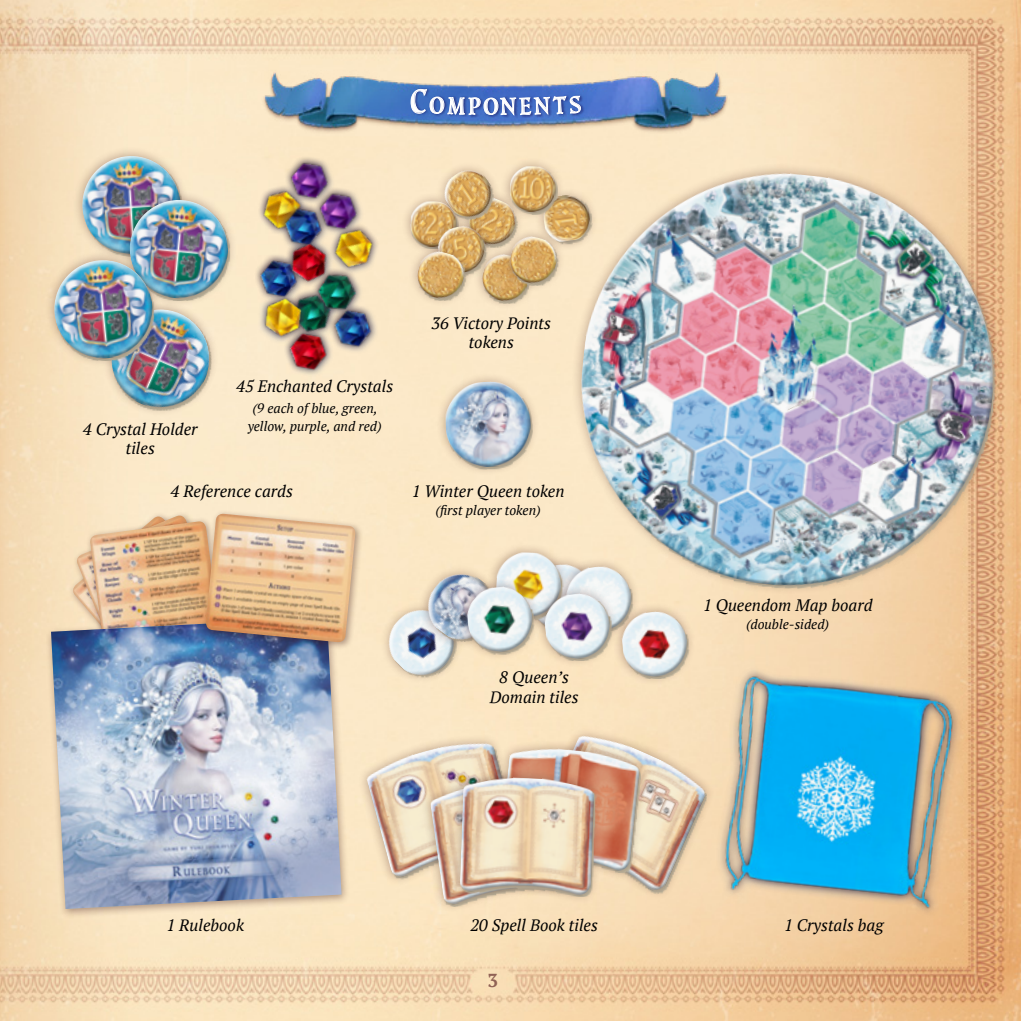
<style>
.page{position:relative;width:1021px;height:1021px;background:#fff}
.page>*{position:absolute;margin:0;border:0;box-sizing:border-box;transform-origin:0 0}
.t1{font:19.95px "Sirona";color:#fff}
.t2{font:700 18.75px "PT Serif";color:#906255}
.t3{font:italic 16.5px/19.5px "PT Serif";color:#000;text-align:center}
.t4{font:italic 13.5px/18px "PT Serif";color:#000;text-align:center}
</style>
<div class="page">
<img style="left:0;top:0;width:1020px;height:1020px">
<img style="left:261px;top:70px;width:468px;height:63px">
<img style="left:243px;top:155px;width:26px;height:81px">
<img style="left:243px;top:236px;width:6px;height:40px">
<img style="left:352px;top:169px;width:29px;height:7px">
<svg style="left:550px;top:142px;width:470px;height:475px;background:#f3d1a6"></svg>
<svg style="left:566px;top:149px;width:428px;height:372px;background:#e1d3ba"></svg>
<img style="left:569px;top:217px;width:442px;height:390px">
<img style="left:39px;top:142px;width:204px;height:294px">
<svg style="left:433px;top:370px;width:110px;height:109px;background:#d2d0c8"></svg>
<img style="left:707px;top:660px;width:259px;height:264px">
<svg style="left:351px;top:713px;width:372px;height:204px;background:#e5ccaf"></svg>
<svg style="left:400px;top:149px;width:203px;height:169px;background:#e5c89b"></svg>
<img style="left:269px;top:138px;width:83px;height:38px">
<img style="left:351px;top:307px;width:45px;height:62px">
<div style="left:389px;top:191px;width:23px;height:116px;background:#fbe8c8"></div>
<img style="left:268px;top:344px;width:83px;height:48px">
<svg style="left:363px;top:541px;width:337px;height:160px;background:#e3d8c5"></svg>
<img style="left:249px;top:176px;width:140px;height:168px">
<img style="left:239px;top:276px;width:86px;height:85px">
<div style="left:73px;top:511px;width:168px;height:181px;background:#fae7c7"></div>
<img style="left:75px;top:515px;width:113px;height:97px">
<div style="left:86px;top:517px;width:144px;height:165px;background:#3e1717;opacity:.4"></div>
<img style="left:89px;top:521px;width:113px;height:91px">
<div style="left:46px;top:612px;width:303px;height:306px;background:#3e1717;opacity:.4"></div>
<img style="left:51px;top:617px;width:290px;height:292px">
<div style="left:202px;top:510px;width:160px;height:140px;background:#3e1717;opacity:.4"></div>
<img style="left:205px;top:514px;width:151px;height:128px">
<svg style="left:410px;top:38px;width:171px;height:84px;background:#b3b6c1"></svg>
<p class="t1" style="left:483px;top:93px;width:36px">on</p>
<p class="t3" style="left:236px;top:377px;width:158px">45 Enchanted Crystals</p>
<p class="t4" style="left:248px;top:399px;width:135px">(9 each of blue, green, yellow, purple, and red)</p>
<p class="t3" style="left:83px;top:419px;width:116px">4 Crystal Holder tiles</p>
<p class="t3" style="left:171px;top:481px;width:124px">4 Reference cards</p>
<p class="t3" style="left:431px;top:313px;width:121px">36 Victory Points tokens</p>
<p class="t3" style="left:412px;top:481px;width:154px">1 Winter Queen token</p>
<p class="t4" style="left:435px;top:501px;width:107px">(first player token)</p>
<p class="t3" style="left:490px;top:667px;width:90px">8 Queen’s<br>Domain tiles</p>
<p class="t3" style="left:703px;top:595px;width:171px">1 Queendom Map board</p>
<p class="t4" style="left:746px;top:615px;width:84px">(double-sided)</p>
<p class="t3" style="left:166px;top:915px;width:79px">1 Rulebook</p>
<p class="t3" style="left:470px;top:915px;width:129px">20 Spell Book tiles</p>
<p class="t3" style="left:784px;top:915px;width:101px">1 Crystals bag</p>
<p class="t2" style="left:487px;top:967px;width:12px">3</p>
</div>
